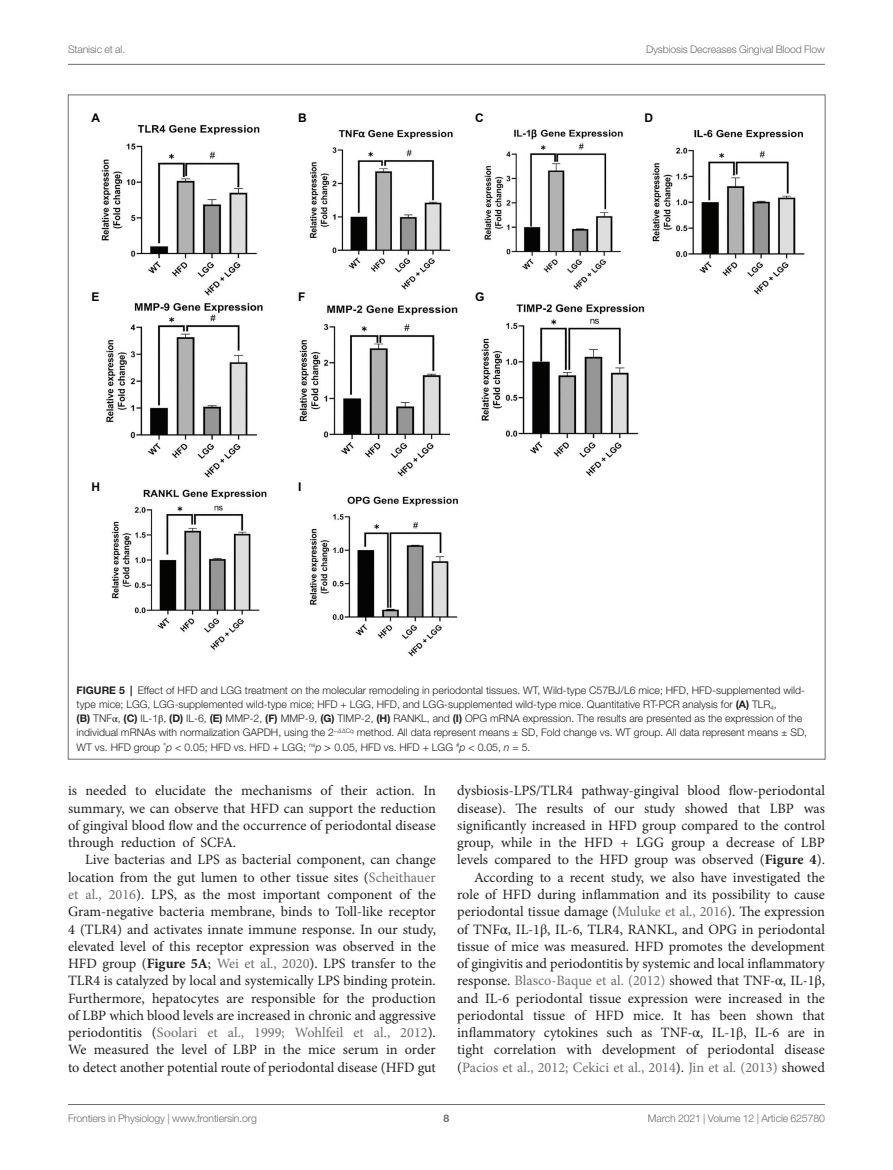
<style>
.page{position:relative;width:893px;height:1170px;background:#fff}
.page>*{position:absolute;margin:0;border:0;box-sizing:border-box;transform-origin:0 0}
.TEXT{font:14.25px/17.2px "Minion Pro";color:#231f20;text-align:justify}
.t1{font:700 12px "Arial";color:#040503}
.FIG_LEG{font:300 10.5px/14.2px "Helvetica Neue LT Std";color:#231f20}
.t2{font:300 10.5px "Helvetica Neue LT Std";letter-spacing:-.015em;color:#6c6d70}
.t3{font:700 10.5px "Helvetica Neue LT Std";color:#6c6d70}
.s1{font-weight:700}
.s2{font-family:"STIX General";font-weight:400}
.s3{font-style:italic}
.s4{color:#6c6d70}
.s5{font-family:"STIX General"}
</style>
<div class="page">
<hr style="left:68px;top:64px;width:757px;height:1px;background:#6c6d70">
<hr style="left:68px;top:1104px;width:757px;height:1px;background:#6c6d70">
<img style="left:101px;top:124px;width:704px;height:533px">
<p class="t2" style="left:68px;top:42px;width:59px">Stanisic et al.</p>
<p class="t2" style="left:646px;top:42px;width:180px">Dysbiosis Decreases Gingival Blood Flow</p>
<p class="t1" style="left:91px;top:109px;width:10px">A</p>
<p class="t1" style="left:298px;top:109px;width:10px">B</p>
<p class="t1" style="left:475px;top:109px;width:10px">C</p>
<p class="t1" style="left:644px;top:109px;width:10px">D</p>
<p class="t1" style="left:91px;top:289px;width:10px">E</p>
<p class="t1" style="left:298px;top:289px;width:9px">F</p>
<p class="t1" style="left:91px;top:478px;width:10px">H</p>
<p class="t1" style="left:298px;top:478px;width:5px">I</p>
<p class="t1" style="left:475px;top:289px;width:11px">G</p>
<p class="FIG_LEG" style="left:77px;top:682px;width:732px"><span class="s1">FIGURE 5 |</span> Effect of HFD and LGG treatment on the molecular remodeling in periodontal tissues. WT, Wild-type C57BJ/L6 mice; HFD, HFD-supplemented wild&shy;type mice; LGG, LGG-supplemented wild-type mice; HFD + LGG, HFD, and LGG-supplemented wild-type mice. Quantitative RT-PCR analysis for <span class="s1">(A)</span> TLR<sub>4</sub>,<br><span class="s1">(B)</span> TNF<span class="s2">α</span>, <span class="s1">(C)</span> IL-1<span class="s2">β</span>, <span class="s1">(D)</span> IL-6, <span class="s1">(E)</span> MMP-2, <span class="s1">(F)</span> MMP-9, <span class="s1">(G)</span> TIMP-2, <span class="s1">(H)</span> RANKL, and <span class="s1">(I)</span> OPG mRNA expression. The results are presented as the expression of the individual mRNAs with normalization GAPDH, using the 2<sup>−</sup><sup>Δ</sup><sup>ΔCq</sup> method. All data represent means ± SD, Fold change vs. WT group. All data represent means ± SD, WT vs. HFD group <sup>*</sup><span class="s3">p</span> &lt; 0.05; HFD vs. HFD + LGG; <sup>ns</sup><span class="s3">p</span> <span class="s2">&gt;</span> 0.05, HFD vs. HFD + LGG <sup>#</sup><span class="s3">p</span> &lt; 0.05, <span class="s3">n</span> = 5.</p>
<p class="TEXT" style="left:68px;top:782px;width:369px">is needed to elucidate the mechanisms of their action. In summary, we can observe that HFD can support the reduction of gingival blood flow and the occurrence of periodontal disease through reduction of SCFA.</p>
<p class="TEXT" style="left:68px;top:851px;width:369px;text-indent:17px">Live bacterias and LPS as bacterial component, can change location from the gut lumen to other tissue sites (<span class="s4">Scheithauer et al., 2016</span>). LPS, as the most important component of the Gram-negative bacteria membrane, binds to Toll-like receptor 4 (TLR4) and activates innate immune response. In our study, elevated level of this receptor expression was observed in the HFD group (<span class="s1">Figure 5A</span>; <span class="s4">Wei et al., 2020</span>). LPS transfer to the TLR4 is catalyzed by local and systemically LPS binding protein.<br>Furthermore, hepatocytes are responsible for the production of LBP which blood levels are increased in chronic and aggressive periodontitis (<span class="s4">Soolari et al., 1999; Wohlfeil et al., 2012</span>).<br>We measured the level of LBP in the mice serum in order to detect another potential route of periodontal disease (HFD gut</p>
<p class="TEXT" style="left:457px;top:782px;width:369px">dysbiosis-LPS/TLR4 pathway-gingival blood flow-periodontal disease). The results of our study showed that LBP was significantly increased in HFD group compared to the control group, while in the HFD + LGG group a decrease of LBP levels compared to the HFD group was observed (<span class="s1">Figure 4</span>).</p>
<p class="TEXT" style="left:457px;top:868px;width:369px;text-indent:17px">According to a recent study, we also have investigated the role of HFD during inflammation and its possibility to cause periodontal tissue damage (<span class="s4">Muluke et al., 2016</span>). The expression of TNF<span class="s5">α</span>, IL-1<span class="s5">β</span>, IL-6, TLR4, RANKL, and OPG in periodontal tissue of mice was measured. HFD promotes the development of gingivitis and periodontitis by systemic and local inflammatory response. <span class="s4">Blasco-Baque et al. (2012)</span> showed that TNF-<span class="s5">α</span>, IL-1<span class="s5">β</span>, and IL-6 periodontal tissue expression were increased in the periodontal tissue of HFD mice. It has been shown that inflammatory cytokines such as TNF-<span class="s5">α</span>, IL-1<span class="s5">β</span>, IL-6 are in tight correlation with development of periodontal disease (<span class="s4">Pacios et al., 2012; Cekici et al., 2014</span>). <span class="s4">Jin et al. (2013)</span> showed</p>
<p class="t2" style="left:68px;top:1111px;width:190px">Frontiers in Physiology | www.frontiersin.org</p>
<p class="t3" style="left:444px;top:1111px;width:7px">8</p>
<p class="t2" style="left:648px;top:1111px;width:178px">March 2021 | Volume 12 | Article 625780</p>
</div>
